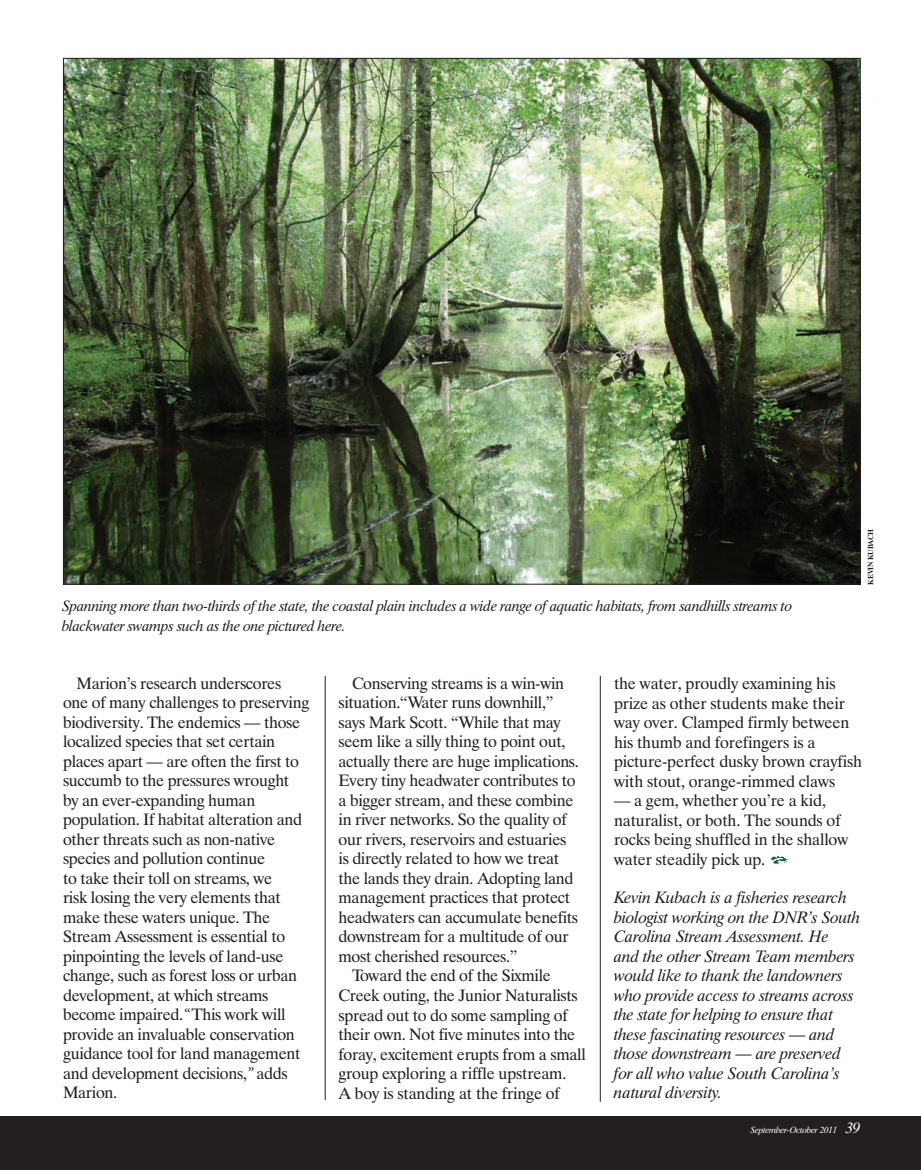
<style>
.page{position:relative;width:921px;height:1170px;background:#fff}
.page>*{position:absolute;margin:0;border:0;box-sizing:border-box;transform-origin:0 0}
.t1{font:16.5px/19.5px "Dutch 801 BT";letter-spacing:-.02em;color:#231f20}
.t2{font:italic 16.5px/19.5px "Dutch 801 BT";letter-spacing:-.01em;color:#231f20}
.t3{font:italic 15px/19.5px "Dutch 801 BT";letter-spacing:-.02em;color:#231f20}
.t4{font:italic 9px "Dutch 801 BT";letter-spacing:-.025em;color:#fff}
.t5{font:700 7.5px "Dutch 801 BT";color:#231f20}
.s1{font-family:"Minion Pro";font-style:italic}
.s2{font-size:15px}
</style>
<div class="page">
<div style="left:0;top:1116px;width:920px;height:54px;background:#231f20"></div>
<hr style="left:599px;top:676px;width:1px;height:426px;background:#231f20">
<hr style="left:325px;top:676px;width:1px;height:424px;background:#231f20">
<svg style="left:770px;top:855px;width:19px;height:10px"></svg>
<img style="left:65px;top:60px;width:793px;height:523px">
<p class="t3" style="left:62px;top:596px;width:731px">Spanning more than two-thirds of the state, the coastal plain includes a wide range of aquatic habitats, from sandhills streams to blackwater swamps such as the one pictured here.</p>
<p class="t5" style="left:865px;top:585px;width:57px;rotate:-90deg">kevin kubach</p>
<p class="t1" style="left:63px;top:673px;width:248px;text-indent:14px">Marion’s research underscores one of many challenges to preserving biodiversity. The endemics — those localized species that set certain places apart — are often the first to succumb to the pressures wrought<br>by an ever-expanding human population. If habitat alteration and other threats such as non-native species and pollution continue<br>to take their toll on streams, we<br>risk losing the very elements that make these waters unique. The<br>Stream Assessment is essential to pinpointing the levels of land-use change, such as forest loss or urban development, at which streams become impaired.<span class="s1">“</span>This work will provide an invaluable conservation guidance tool for land management and development decisions,<span class="s1">”</span> adds<br>Marion.</p>
<p class="t1" style="left:352px;top:673px;width:214px">Conserving streams is a win-win</p>
<p class="t1" style="left:338px;top:693px;width:216px">situation.“Water runs downhill,”</p>
<p class="t1" style="left:338px;top:712px;width:224px">says Mark Scott. “While that may</p>
<p class="t1" style="left:338px;top:732px;width:228px">seem like a silly thing to point out,</p>
<p class="t1" style="left:338px;top:751px;width:242px">actually there are huge implications.</p>
<p class="t1" style="left:338px;top:771px;width:239px">Every tiny headwater contributes to</p>
<p class="t1" style="left:338px;top:790px;width:236px">a bigger stream, and these combine</p>
<p class="t1" style="left:338px;top:810px;width:230px">in river networks. So the quality of</p>
<p class="t1" style="left:338px;top:829px;width:229px">our rivers, reservoirs and estuaries</p>
<p class="t1" style="left:338px;top:849px;width:222px">is directly related to how we treat</p>
<p class="t1" style="left:338px;top:868px;width:236px">the lands they drain. Adopting land</p>
<p class="t1" style="left:338px;top:888px;width:233px">management practices that protect</p>
<p class="t1" style="left:338px;top:907px;width:241px">headwaters can accumulate benefits</p>
<p class="t1" style="left:338px;top:927px;width:232px">downstream for a multitude of our</p>
<p class="t1" style="left:338px;top:946px;width:180px">most cherished resources.”</p>
<p class="t1" style="left:352px;top:966px;width:200px">Toward the end of the Sixmile</p>
<p class="t1" style="left:338px;top:985px;width:241px">Creek outing, the Junior Naturalists</p>
<p class="t1" style="left:338px;top:1005px;width:231px">spread out to do some sampling of</p>
<p class="t1" style="left:338px;top:1024px;width:238px">their own. Not five minutes into the</p>
<p class="t1" style="left:338px;top:1044px;width:249px">foray, excitement erupts from a small</p>
<p class="t1" style="left:338px;top:1063px;width:229px">group exploring a riffle upstream.</p>
<p class="t1" style="left:338px;top:1083px;width:223px">A boy is standing at the fringe of</p>
<p class="t1" style="left:614px;top:673px;width:249px">the water, proudly examining his prize as other students make their way over. Clamped firmly between his thumb and forefingers is a picture-perfect dusky brown crayfish with stout, orange-rimmed claws</p>
<p class="t1" style="left:614px;top:790px;width:236px">— a gem, whether you’re a kid, naturalist, or both. The sounds of rocks being shuffled in the shallow water steadily pick up.</p>
<p class="t2" style="left:613px;top:888px;width:248px">Kevin Kubach is a fisheries research biologist working on the DNR’s South Carolina Stream Assessment. He<br>and the other Stream Team members would like to thank the landowners who provide access to streams across the state for helping to ensure that these fascinating resources — and those downstream — are preserved for all who value South Carolina’s natural diversity.</p>
<p class="t4" style="left:750px;top:1124px;width:111px">September-October 2011 <span class="s2">39</span></p>
</div>
